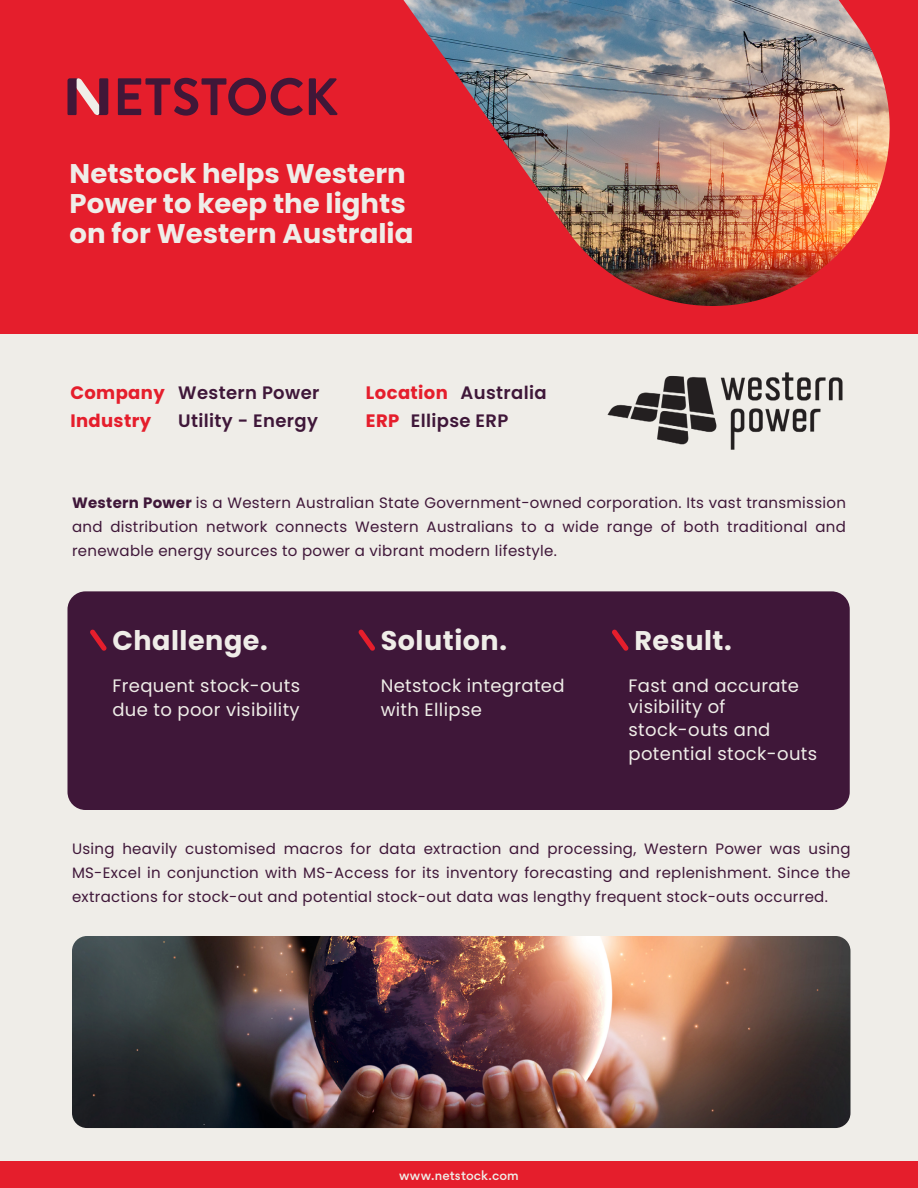
<style>
.page{position:relative;width:918px;height:1188px;background:#efede8}
.page>*{position:absolute;margin:0;border:0;box-sizing:border-box;transform-origin:0 0}
.t1{font:700 27px/30px "Poppins";color:#efede8}
.t2{font:700 27px "Poppins";letter-spacing:.02em;color:#efede8}
.t3{font:18px/22.6px "Poppins";letter-spacing:.02em;color:#efede8}
.t4{font:600 18px "Poppins";letter-spacing:.02em;color:#3f1739}
.t5{font:700 18px "Poppins";letter-spacing:.02em;color:#e51e2c}
.t6{font:15px/24px "Poppins";letter-spacing:.02em;color:#3f1739;text-align:justify}
.t7{font:500 12.75px "Gordita";letter-spacing:.015em;color:#efede8}
.s1{font-weight:700;color:#e51e2c}
.s2{font-weight:700}
</style>
<div class="page">
<div style="left:68px;top:591px;width:782px;height:219px;background:#3f1739;border-radius:18px"></div>
<div style="left:0;top:0;width:914px;height:330px;background:#e51e2c"></div>
<img style="left:403px;top:0;width:511px;height:310px">
<div style="left:0;top:1161px;width:918px;height:27px;background:#e51e2c"></div>
<svg style="left:90px;top:630px;width:17px;height:21px"></svg>
<svg style="left:612px;top:630px;width:17px;height:21px"></svg>
<svg style="left:358px;top:630px;width:17px;height:21px"></svg>
<svg style="left:309px;top:78px;width:29px;height:37px"></svg>
<svg style="left:118px;top:78px;width:185px;height:38px;background:#a01b30"></svg>
<svg style="left:68px;top:78px;width:40px;height:38px"></svg>
<img style="left:607px;top:372px;width:236px;height:78px">
<img style="left:72px;top:936px;width:778px;height:192px">
<h1 class="t1" style="left:70px;top:158px;width:345px">Netstock helps Western<br>Power to keep the lights on for Western Australia</h1>
<p class="t4" style="left:70px;top:383px;width:251px"><span class="s1">Company</span> Western Power</p>
<p class="t4" style="left:366px;top:383px;width:182px"><span class="s1">Location</span> Australia</p>
<p class="t5" style="left:70px;top:410px;width:82px">Industry</p>
<p class="t4" style="left:178px;top:410px;width:141px">Utility - Energy</p>
<p class="t4" style="left:366px;top:410px;width:144px"><span class="s1">ERP</span> Ellipse ERP</p>
<p class="t6" style="left:72px;top:491px;width:775px"><span class="s2">Western Power</span> is a Western Australian State Government-owned corporation. Its vast transmission and distribution network connects Western Australians to a wide range of both traditional and renewable energy sources to power a vibrant modern lifestyle.</p>
<h1 class="t2" style="left:112px;top:625px;width:157px">Challenge.</h1>
<p class="t3" style="left:112px;top:674px;width:189px;line-height:24px">Frequent stock-outs due to poor visibility</p>
<h1 class="t2" style="left:381px;top:625px;width:128px">Solution.</h1>
<p class="t3" style="left:381px;top:673px;width:185px;line-height:24px">Netstock integrated with Ellipse</p>
<h1 class="t1" style="left:634px;top:626px;width:99px">Result.</h1>
<p class="t3" style="left:628px;top:674px;width:190px">Fast and accurate visibility of stock-outs and potential stock-outs</p>
<p class="t6" style="left:72px;top:837px;width:780px">Using heavily customised macros for data extraction and processing, Western Power was using MS-Excel in conjunction with MS-Access for its inventory forecasting and replenishment. Since the extractions for stock-out and potential stock-out data was lengthy frequent stock-outs occurred.</p>
<p class="t7" style="left:399px;top:1167px;width:121px">www.netstock.com</p>
</div>
